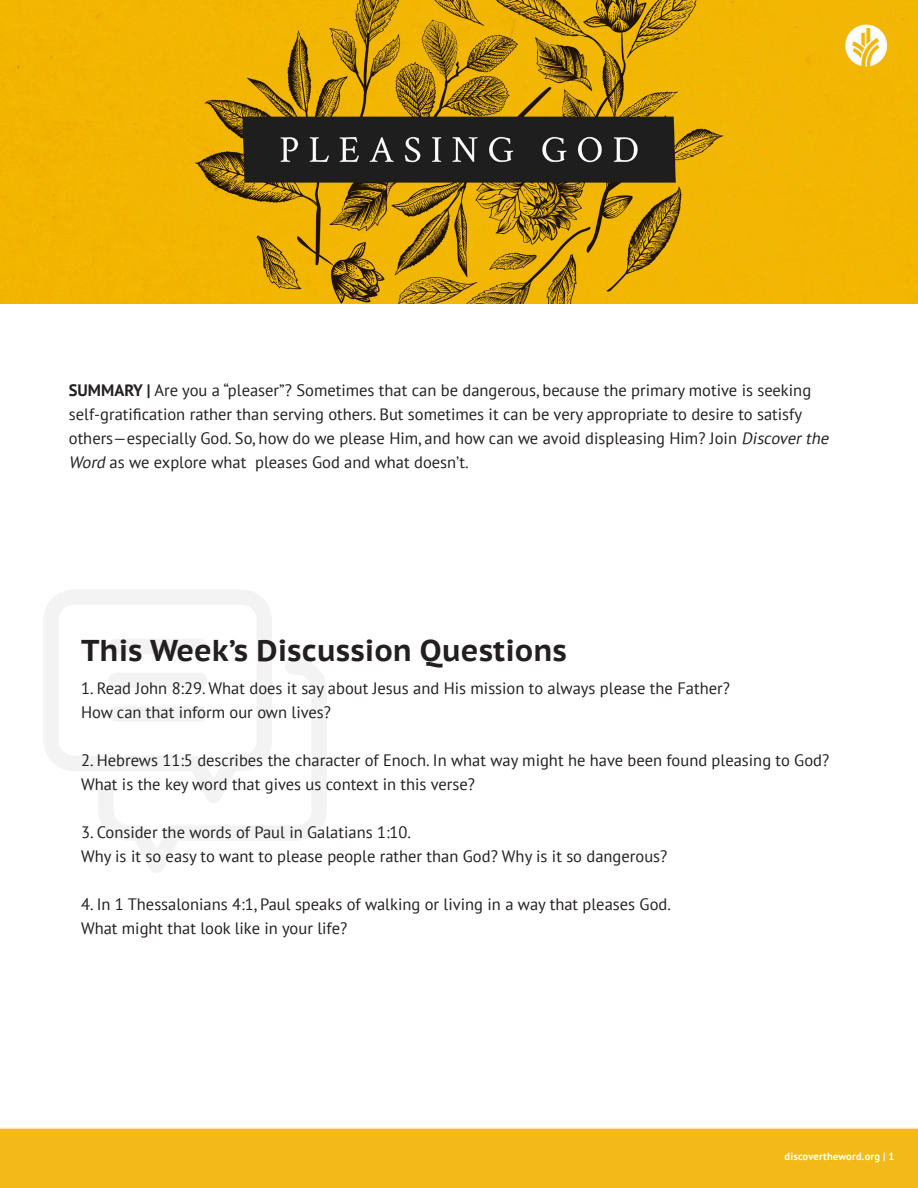
<style>
.page{position:relative;width:918px;height:1188px;background:#fff}
.page>*{position:absolute;margin:0;border:0;box-sizing:border-box;transform-origin:0 0}
.t1{font:700 30px "PT Sans Caption";color:#231f20}
.t2{font:16.5px/24px "PT Sans";color:#231f20}
.t3{font:700 10.5px "PT Sans";letter-spacing:.02em;color:#fff}
.s1{font-weight:700}
.s2{font-style:italic}
</style>
<div class="page">
<svg style="left:44px;top:590px;width:228px;height:181px"></svg>
<svg style="left:98px;top:659px;width:229px;height:214px"></svg>
<div style="left:0;top:1127px;width:918px;height:61px;background:#f3b919"></div>
<img style="left:0;top:0;width:918px;height:303px">
<p class="t2" style="left:69px;top:378px;width:765px"><span class="s1">SUMMARY |</span> Are you a “pleaser”? Sometimes that can be dangerous, because the primary motive is seeking self-gratification rather than serving others. But sometimes it can be very appropriate to desire to satisfy others—especially God. So, how do we please Him, and how can we avoid displeasing Him? Join <span class="s2">Discoverthe Word</span> as we explore what pleases God and what doesn’t.</p>
<p class="t1" style="left:81px;top:630px;width:487px">This Week’s Discussion Questions</p>
<p class="t2" style="left:81px;top:676px;width:650px">1. Read John 8:29. What does it say about Jesus and His mission to always please the Father?<br>How can that inform our own lives?</p>
<p class="t2" style="left:81px;top:748px;width:750px">2. Hebrews 11:5 describes the character of Enoch. In what way might he have been found pleasing to God?<br>What is the key word that gives us context in this verse?</p>
<p class="t2" style="left:81px;top:820px;width:588px">3. Consider the words of Paul in Galatians 1:10.<br>Why is it so easy to want to please people rather than God? Why is it so dangerous?</p>
<p class="t2" style="left:81px;top:892px;width:591px">4. In 1 Thessalonians 4:1, Paul speaks of walking or living in a way that pleases God.<br>What might that look like in your life?</p>
<p class="t3" style="left:785px;top:1149px;width:111px">discovertheword.org | 1</p>
</div>
